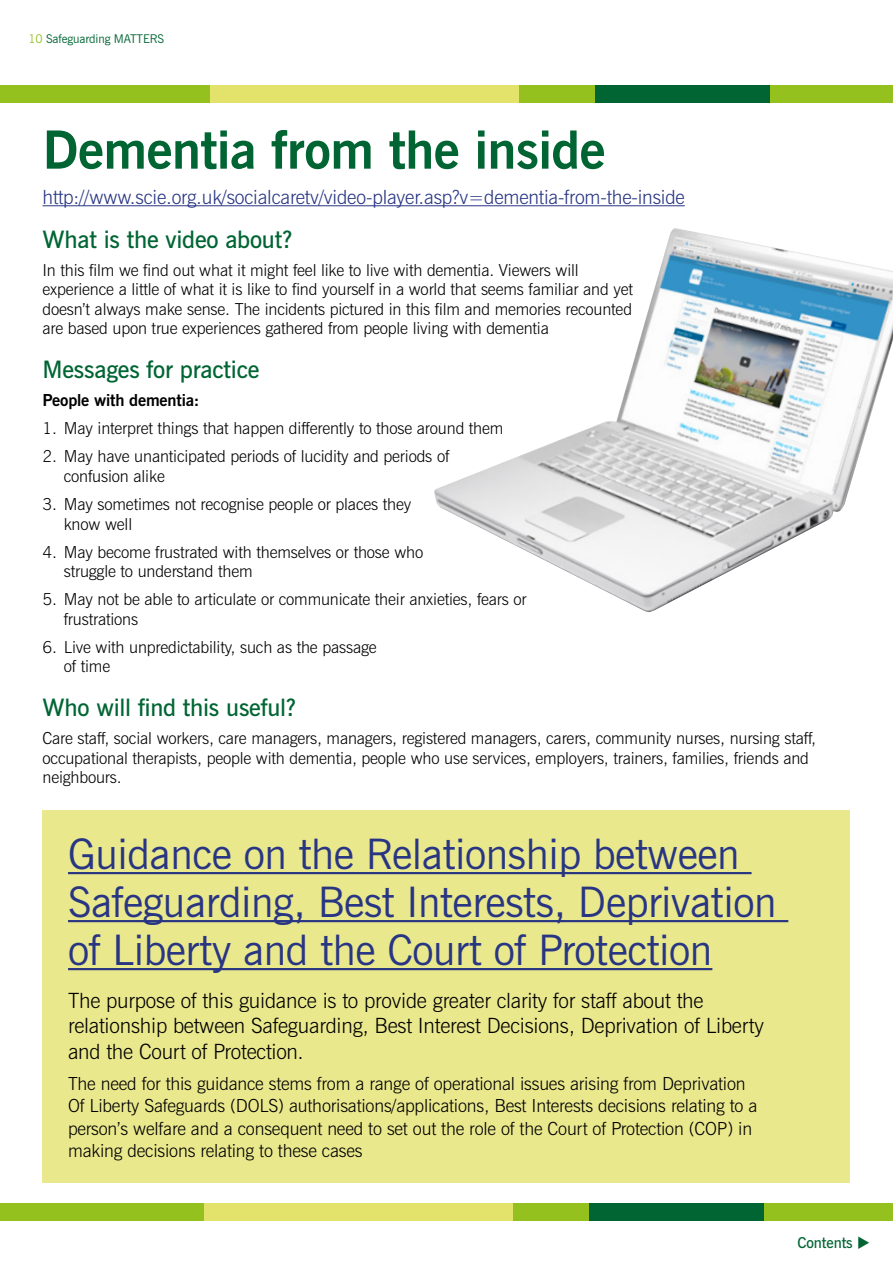
<style>
.page{position:relative;width:893px;height:1263px;background:#fff}
.page>*{position:absolute;margin:0;border:0;box-sizing:border-box;transform-origin:0 0}
.small_heading{font:700 52.5px "News Gothic BT";letter-spacing:-.01em;color:#006533}
.small_heading-2{font:42px/48px "News Gothic BT";letter-spacing:-.01em;color:#283583}
.Sub_heading{font:600 24px "News Gothic BT";letter-spacing:-.01em;color:#006533}
.Body_copy{font:300 21px/25.5px "News Gothic BT";letter-spacing:-.01em;color:#000}
.Body_copy-2{font:300 19.5px "News Gothic BT";letter-spacing:-.01em;color:#283583}
.Body_copy-3{font:300 18px/22.5px "News Gothic BT";letter-spacing:-.01em;color:#000}
.Body_copy-4{font:300 16.5px/19.5px "News Gothic BT";letter-spacing:-.01em;color:#000}
.Body_copy-5{font:700 16.5px "News Gothic BT";letter-spacing:-.01em;color:#000}
.body_heading{font:600 15px "News Gothic BT";letter-spacing:-.01em;color:#006533}
.t1{font:12px "News Gothic BT";letter-spacing:-.01em;color:#006533}
.s1{color:#95c11f}
</style>
<div class="page">
<div style="left:43px;top:810px;width:807px;height:372px;background:#eae88d"></div>
<hr style="left:68px;top:872px;width:684px;height:2px;background:#283583">
<hr style="left:68px;top:920px;width:720px;height:2px;background:#283583">
<hr style="left:68px;top:968px;width:644px;height:2px;background:#283583">
<hr style="left:43px;top:205px;width:642px;height:1px;background:#283583">
<img style="left:434px;top:228px;width:459px;height:384px">
<div style="left:706px;top:1203px;width:187px;height:17px;background:#95c11f"></div>
<div style="left:0;top:1203px;width:206px;height:17px;background:#95c11f"></div>
<div style="left:506px;top:1203px;width:83px;height:17px;background:#95c11f"></div>
<div style="left:204px;top:1203px;width:308px;height:17px;background:#e3e26a"></div>
<div style="left:589px;top:1203px;width:174px;height:17px;background:#006533"></div>
<div style="left:712px;top:85px;width:181px;height:17px;background:#95c11f"></div>
<div style="left:0;top:85px;width:213px;height:17px;background:#95c11f"></div>
<div style="left:512px;top:85px;width:83px;height:17px;background:#95c11f"></div>
<div style="left:210px;top:85px;width:309px;height:17px;background:#e3e26a"></div>
<div style="left:595px;top:85px;width:175px;height:17px;background:#006533"></div>
<p class="t1" style="left:28px;top:32px;width:137px"><span class="s1">10</span> Safeguarding MATTERS</p>
<p class="small_heading" style="left:43px;top:118px;width:564px">Dementia from the inside</p>
<p class="Body_copy-2" style="left:43px;top:185px;width:644px">http://www.scie.org.uk/socialcaretv/video-player.asp?v=dementia-from-the-inside</p>
<p class="Sub_heading" style="left:43px;top:225px;width:252px">What is the video about?</p>
<p class="Body_copy-4" style="left:43px;top:260px;width:592px">In this film we find out what it might feel like to live with dementia. Viewers will experience a little of what it is like to find yourself in a world that seems familiar and yet doesn’t always make sense. The incidents pictured in this film and memories recounted are based upon true experiences gathered from people living with dementia</p>
<p class="Sub_heading" style="left:43px;top:355px;width:219px">Messages for practice</p>
<p class="Body_copy-5" style="left:43px;top:391px;width:158px">People with dementia:</p>
<p class="Body_copy-4" style="left:43px;top:419px;width:462px">1. May interpret things that happen differently to those around them</p>
<p class="Body_copy-4" style="left:64px;top:447px;width:387px;text-indent:-21px">2. May have unanticipated periods of lucidity and periods of confusion alike</p>
<p class="Body_copy-4" style="left:64px;top:494px;width:349px;text-indent:-21px">3. May sometimes not recognise people or places they know well</p>
<p class="Body_copy-4" style="left:64px;top:542px;width:361px;text-indent:-21px">4. May become frustrated with themselves or those who struggle to understand them</p>
<p class="Body_copy-4" style="left:64px;top:589px;width:464px;text-indent:-21px">5. May not be able to articulate or communicate their anxieties, fears or frustrations</p>
<p class="Body_copy-4" style="left:64px;top:637px;width:314px;text-indent:-21px">6. Live with unpredictability, such as the passage of time</p>
<p class="Sub_heading" style="left:43px;top:693px;width:255px">Who will find this useful?</p>
<p class="Body_copy-4" style="left:43px;top:728px;width:775px">Care staff, social workers, care managers, managers, registered managers, carers, community nurses, nursing staff, occupational therapists, people with dementia, people who use services, employers, trainers, families, friends and neighbours.</p>
<p class="small_heading-2" style="left:68px;top:830px;width:710px">Guidance on the Relationship between<br>Safeguarding, Best Interests, Deprivation of Liberty and the Court of Protection</p>
<p class="Body_copy" style="left:68px;top:987px;width:697px">The purpose of this guidance is to provide greater clarity for staff about the relationship between Safeguarding, Best Interest Decisions, Deprivation of Liberty and the Court of Protection.</p>
<p class="Body_copy-3" style="left:68px;top:1072px;width:691px">The need for this guidance stems from a range of operational issues arising from Deprivation Of Liberty Safeguards (DOLS) authorisations/applications, Best Interests decisions relating to a person’s welfare and a consequent need to set out the role of the Court of Protection (COP) in making decisions relating to these cases</p>
<p class="body_heading" style="left:797px;top:1234px;width:74px">Contents ◆</p>
</div>
